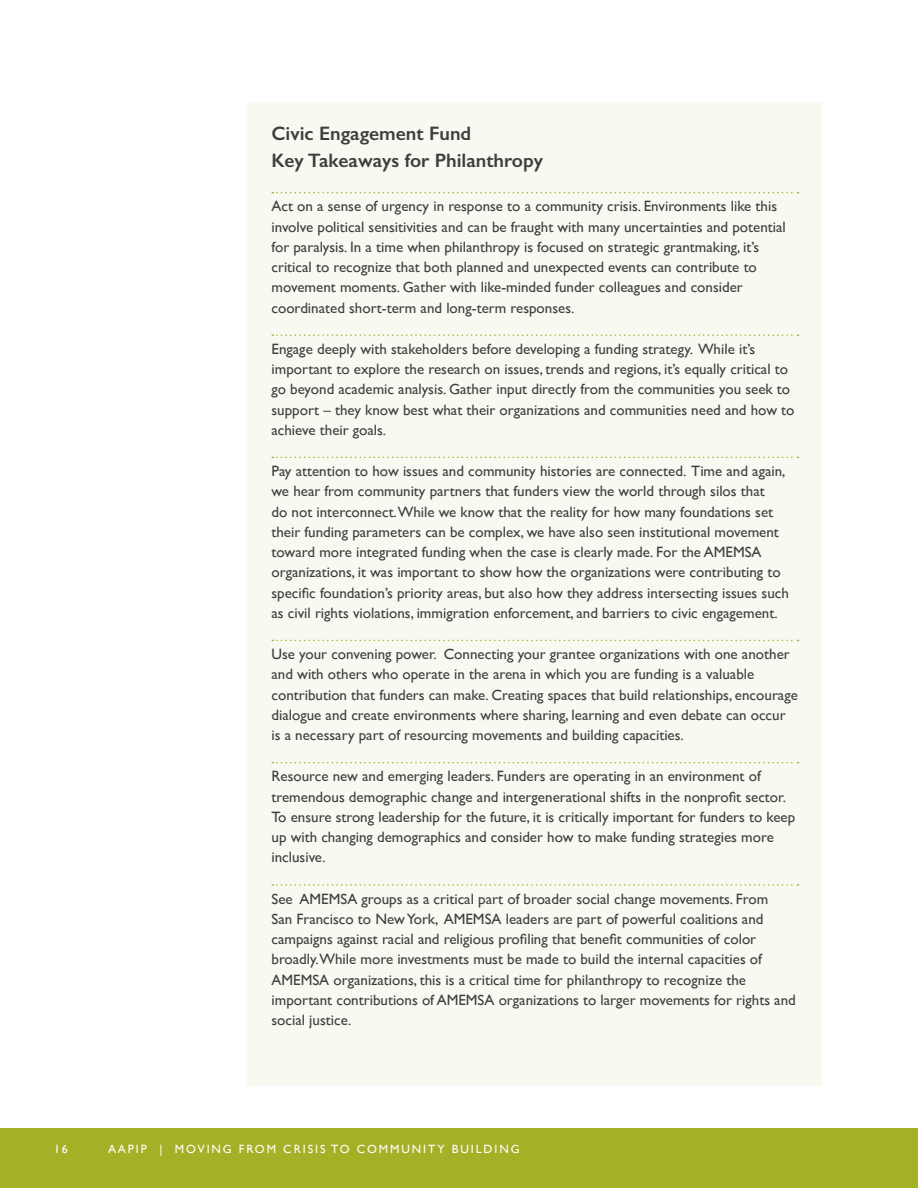
<style>
.page{position:relative;width:918px;height:1188px;background:#fff}
.page>*{position:absolute;margin:0;border:0;box-sizing:border-box;transform-origin:0 0}
.t1{font:600 19.5px "Gill Sans";color:#3e3e3f}
.t2{font:15px/20.2px "Gill Sans";color:#3e3e3f}
.t3{font:12px "Gill Sans";letter-spacing:.16em;color:#fff}
</style>
<div class="page">
<div style="left:0;top:1129px;width:918px;height:59px;background:#a4b127"></div>
<div style="left:248px;top:102px;width:574px;height:984px;background:#f8f9f1"></div>
<svg style="left:272px;top:192px;width:527px;height:1px"></svg>
<svg style="left:272px;top:334px;width:527px;height:2px"></svg>
<svg style="left:272px;top:457px;width:527px;height:1px"></svg>
<svg style="left:272px;top:640px;width:527px;height:1px"></svg>
<svg style="left:272px;top:762px;width:527px;height:1px"></svg>
<svg style="left:272px;top:884px;width:527px;height:2px"></svg>
<p class="t1" style="left:272px;top:122px;width:201px">Civic Engagement Fund</p>
<p class="t1" style="left:272px;top:149px;width:273px">Key Takeaways for Philanthropy</p>
<p class="t2" style="left:272px;top:196px;width:516px">Act on a sense of urgency in response to a community crisis. Environments like this involve political sensitivities and can be fraught with many uncertainties and potential for paralysis. In a time when philanthropy is focused on strategic grantmaking, it’s critical to recognize that both planned and unexpected events can contribute to movement moments. Gather with like-minded funder colleagues and consider coordinated short-term and long-term responses.</p>
<p class="t2" style="left:272px;top:339px;width:525px">Engage deeply with stakeholders before developing a funding strategy. While it’s important to explore the research on issues, trends and regions, it’s equally critical to go beyond academic analysis. Gather input directly from the communities you seek to support – they know best what their organizations and communities need and how to achieve their goals.</p>
<p class="t2" style="left:272px;top:461px;width:519px">Pay attention to how issues and community histories are connected. Time and again, we hear from community partners that funders view the world through silos that<br>do not interconnect.While we know that the reality for how many foundations set their funding parameters can be complex, we have also seen institutional movement toward more integrated funding when the case is clearly made. For the AMEMSA organizations, it was important to show how the organizations were contributing to specific foundation’s priority areas, but also how they address intersecting issues such as civil rights violations, immigration enforcement, and barriers to civic engagement.</p>
<p class="t2" style="left:272px;top:644px;width:528px">Use your convening power. Connecting your grantee organizations with one another and with others who operate in the arena in which you are funding is a valuable contribution that funders can make. Creating spaces that build relationships, encourage dialogue and create environments where sharing, learning and even debate can occur is a necessary part of resourcing movements and building capacities.</p>
<p class="t2" style="left:272px;top:766px;width:525px">Resource new and emerging leaders. Funders are operating in an environment of tremendous demographic change and intergenerational shifts in the nonprofit sector.<br>To ensure strong leadership for the future, it is critically important for funders to keep up with changing demographics and consider how to make funding strategies more inclusive.</p>
<p class="t2" style="left:272px;top:888px;width:526px">See AMEMSA groups as a critical part of broader social change movements. From<br>San Francisco to New York, AMEMSA leaders are part of powerful coalitions and campaigns against racial and religious profiling that benefit communities of color broadly.While more investments must be made to build the internal capacities of AMEMSA organizations, this is a critical time for philanthropy to recognize the important contributions of AMEMSA organizations to larger movements for rights and social justice.</p>
<p class="t3" style="left:54px;top:1142px;width:15px">16</p>
<p class="t3" style="left:108px;top:1142px;width:413px">AAPIP | MOVING FROM CRISIS TO COMMUNITY BUILDING</p>
</div>
